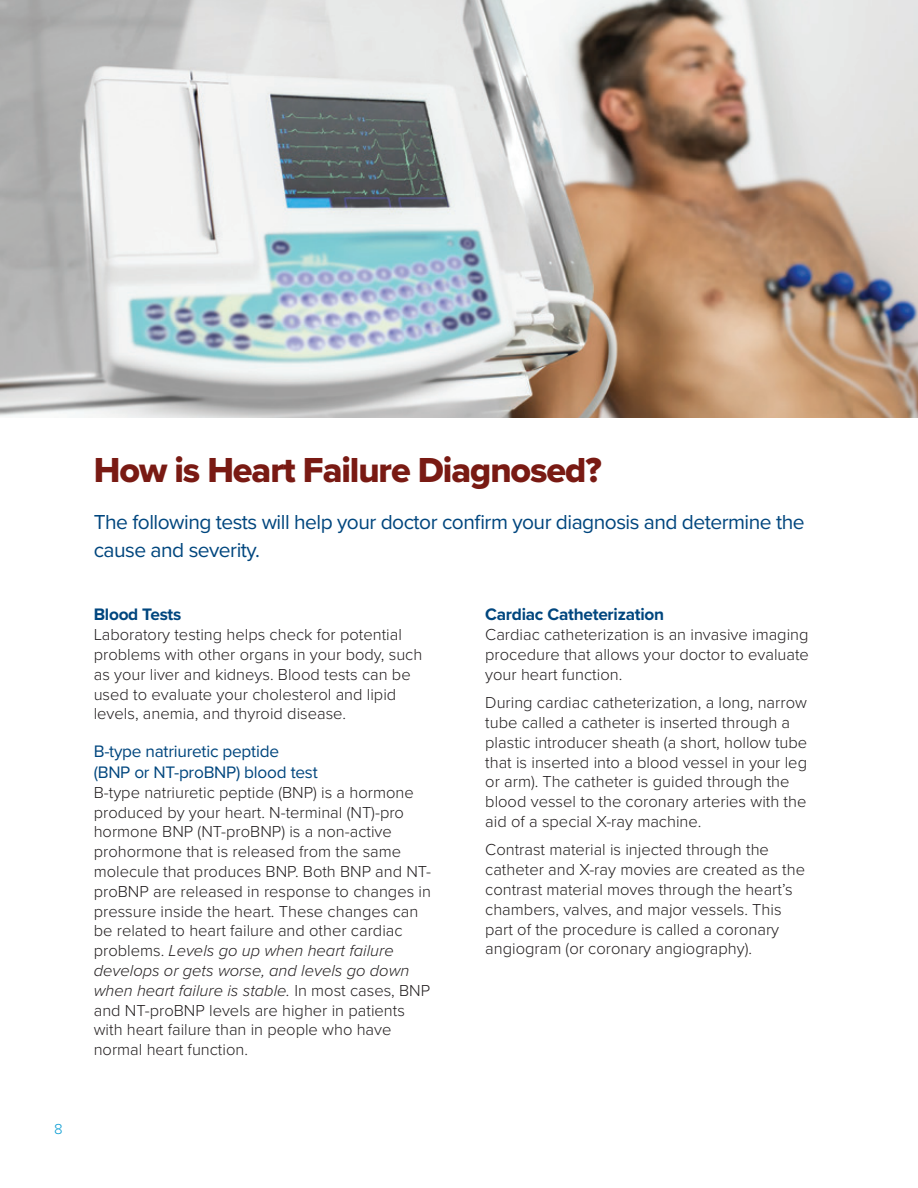
<style>
.page{position:relative;width:918px;height:1188px;background:#fff}
.page>*{position:absolute;margin:0;border:0;box-sizing:border-box;transform-origin:0 0}
.main_head{font:36px "Proxima Nova Extrabld";letter-spacing:-.03em;color:#791a13}
.intro_paragraph{font:21px/28.5px "Proxima Nova";letter-spacing:-.025em;color:#00467e}
._11_5_541_sub{font:17.25px/20.7px "Proxima Nova";letter-spacing:-.015em;color:#00467e}
._11_5_541_sub-2{font:700 17.25px "Proxima Nova";letter-spacing:-.015em;color:#00467e}
.body_copy{font:300 16.5px/19.8px "Proxima Nova";color:#231f20}
.t1{font:300 15px "Proxima Nova";color:#069bd2}
.s1{font-style:italic}
</style>
<div class="page">
<img style="left:0;top:0;width:918px;height:418px">
<p class="t1" style="left:54px;top:1118px;width:10px">8</p>
<p class="main_head" style="left:94px;top:443px;width:510px">How is Heart Failure Diagnosed?</p>
<p class="intro_paragraph" style="left:94px;top:507px;width:712px">The following tests will help your doctor confirm your diagnosis and determine the cause and severity.</p>
<p class="_11_5_541_sub-2" style="left:94px;top:602px;width:89px">Blood Tests</p>
<p class="body_copy" style="left:94px;top:624px;width:330px">Laboratory testing helps check for potential problems with other organs in your body, such as your liver and kidneys. Blood tests can be used to evaluate your cholesterol and lipid levels, anemia, and thyroid disease.</p>
<p class="_11_5_541_sub" style="left:94px;top:741px;width:226px">B-type natriuretic peptide (BNP or NT-proBNP) blood test</p>
<p class="body_copy" style="left:94px;top:782px;width:339px">B-type natriuretic peptide (BNP) is a hormone produced by your heart. N-terminal (NT)-pro hormone BNP (NT-proBNP) is a non-active prohormone that is released from the same molecule that produces BNP. Both BNP and NT&shy;proBNP are released in response to changes in pressure inside the heart. These changes can be related to heart failure and other cardiac problems. <span class="s1">Levels go up when heart failure develops or gets worse, and levels go down when heart failure is stable.</span> In most cases, BNP and NT-proBNP levels are higher in patients with heart failure than in people who have normal heart function.</p>
<p class="_11_5_541_sub-2" style="left:485px;top:602px;width:180px">Cardiac Catheterization</p>
<p class="body_copy" style="left:485px;top:624px;width:325px;text-align:justify">Cardiac catheterization is an invasive imaging procedure that allows your doctor to evaluate your heart function.</p>
<p class="body_copy" style="left:485px;top:692px;width:324px">During cardiac catheterization, a long, narrow tube called a catheter is inserted through a plastic introducer sheath (a short, hollow tube that is inserted into a blood vessel in your leg or arm). The catheter is guided through the blood vessel to the coronary arteries with the aid of a special X-ray machine.</p>
<p class="body_copy" style="left:485px;top:839px;width:321px">Contrast material is injected through the catheter and X-ray movies are created as the contrast material moves through the heart’s chambers, valves, and major vessels. This part of the procedure is called a coronary angiogram (or coronary angiography).</p>
</div>
